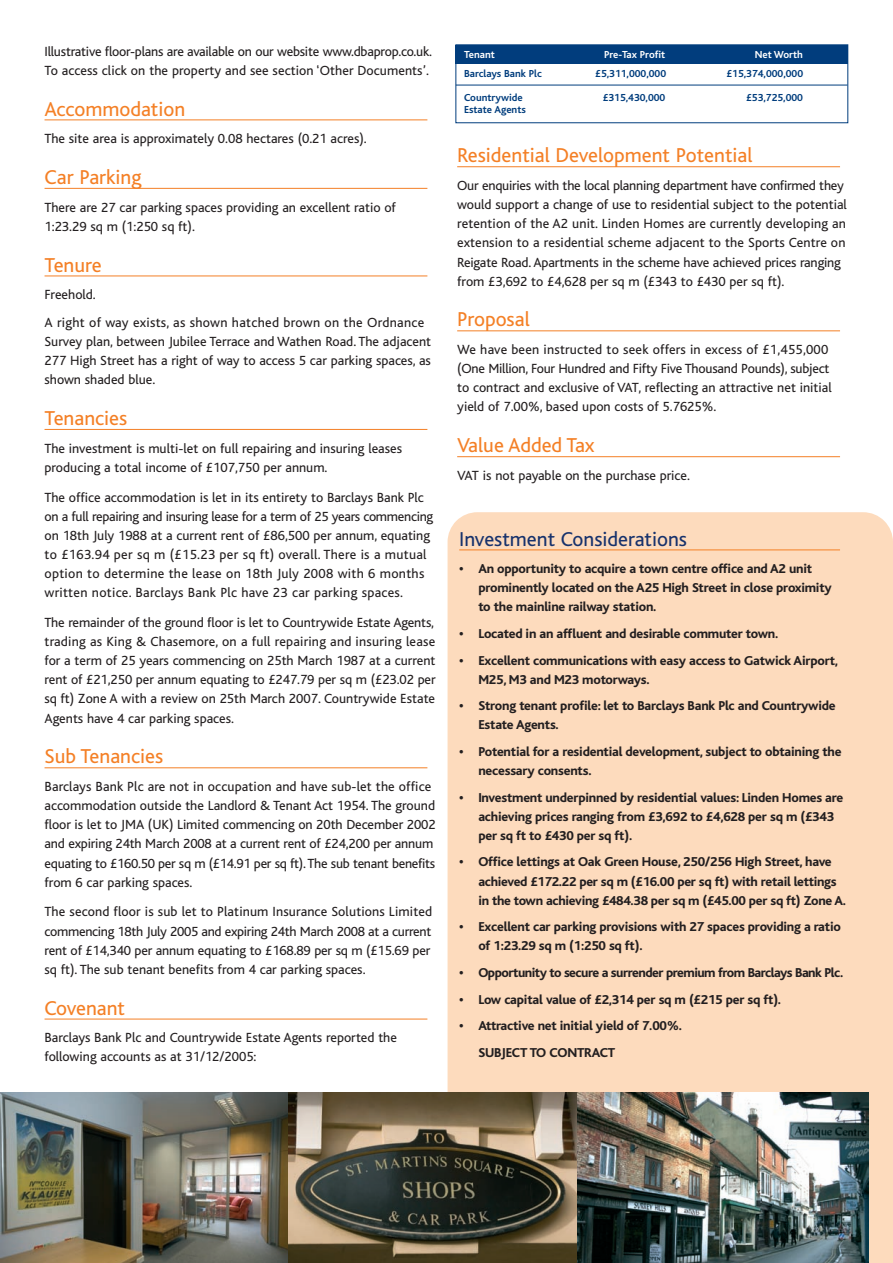
<style>
.page{position:relative;width:893px;height:1263px;background:#fff}
.page>*{position:absolute;margin:0;border:0;box-sizing:border-box;transform-origin:0 0}
.t1{font:21px "Bliss";color:#f48026}
.t2{font:21px "Bliss";color:#17326c}
.t3{font:13.8px/19.2px "Bliss";color:#231f20}
.t4{font:13.8px/27.6px "Bliss";letter-spacing:.02em;color:#231f20}
.t5{font:800 13.5px/19.2px "Bliss";letter-spacing:-.015em;color:#231f20}
.t6{font:800 13.5px "Bliss";letter-spacing:-.04em;color:#231f20}
.t7{font:700 10.65px/23.2px "Bliss";color:#013d7d;text-align:right}
.t8{font:700 10.65px "Bliss";color:#fff}
</style>
<div class="page">
<div style="left:448px;top:512px;width:445px;height:751px;background:#fddbbd"></div>
<hr style="left:45px;top:120px;width:382px;height:1px;background:#f48026">
<hr style="left:45px;top:188px;width:382px;height:1px;background:#f48026">
<hr style="left:45px;top:276px;width:382px;height:1px;background:#f48026">
<hr style="left:45px;top:429px;width:382px;height:1px;background:#f48026">
<hr style="left:45px;top:767px;width:382px;height:1px;background:#f48026">
<hr style="left:45px;top:1019px;width:382px;height:1px;background:#f48026">
<hr style="left:457px;top:166px;width:383px;height:1px;background:#f48026">
<hr style="left:457px;top:331px;width:383px;height:1px;background:#f48026">
<hr style="left:457px;top:456px;width:383px;height:1px;background:#f48026">
<hr style="left:459px;top:550px;width:381px;height:1px;background:#f48026">
<div style="left:455px;top:45px;width:393px;height:19px;background:#013d7d"></div>
<hr style="left:456px;top:85px;width:391px;height:1px;background:#013d7d">
<img style="left:0;top:1093px;width:289px;height:170px">
<svg style="left:289px;top:1093px;width:289px;height:170px;background:#605845"></svg>
<img style="left:578px;top:1093px;width:290px;height:170px">
<p class="t3" style="left:45px;top:43px;width:389px">Illustrative floor-plans are available on our website www.dbaprop.co.uk.<br>To access click on the property and see section ‘Other Documents’.</p>
<h1 class="t1" style="left:45px;top:102px;width:142px">Accommodation</h1>
<p class="t3" style="left:45px;top:131px;width:324px">The site area is approximately 0.08 hectares (0.21 acres).</p>
<h1 class="t1" style="left:45px;top:170px;width:99px">Car Parking</h1>
<p class="t3" style="left:45px;top:199px;width:353px">There are 27 car parking spaces providing an excellent ratio of<br>1:23.29 sq m (1:250 sq ft).</p>
<h1 class="t1" style="left:45px;top:258px;width:59px">Tenure</h1>
<p class="t4" style="left:45px;top:282px;width:381px">Freehold.<br>A right of way exists, as shown hatched brown on the Ordnance</p>
<p class="t3" style="left:45px;top:333px;width:388px;text-align:justify">Survey plan, between Jubilee Terrace and Wathen Road. The adjacent 277 High Street has a right of way to access 5 car parking spaces, as shown shaded blue.</p>
<h1 class="t1" style="left:45px;top:411px;width:84px">Tenancies</h1>
<p class="t3" style="left:45px;top:440px;width:359px">The investment is multi-let on full repairing and insuring leases producing a total income of £107,750 per annum.</p>
<p class="t3" style="left:45px;top:489px;width:390px">The office accommodation is let in its entirety to Barclays Bank Plc on a full repairing and insuring lease for a term of 25 years commencing on 18th July 1988 at a current rent of £86,500 per annum, equating to £163.94 per sq m (£15.23 per sq ft) overall. There is a mutual option to determine the lease on 18th July 2008 with 6 months written notice. Barclays Bank Plc have 23 car parking spaces.</p>
<p class="t3" style="left:45px;top:614px;width:393px;text-align:justify">The remainder of the ground floor is let to Countrywide Estate Agents, trading as King &amp; Chasemore, on a full repairing and insuring lease for a term of 25 years commencing on 25th March 1987 at a current rent of £21,250 per annum equating to £247.79 per sq m (£23.02 per sq ft) Zone A with a review on 25th March 2007. Countrywide Estate Agents have 4 car parking spaces.</p>
<h1 class="t1" style="left:45px;top:750px;width:120px">Sub Tenancies</h1>
<p class="t3" style="left:45px;top:778px;width:393px">Barclays Bank Plc are not in occupation and have sub-let the office accommodation outside the Landlord &amp; Tenant Act 1954. The ground floor is let to JMA (UK) Limited commencing on 20th December 2002 and expiring 24th March 2008 at a current rent of £24,200 per annum equating to £160.50 per sq m (£14.91 per sq ft). The sub tenant benefits from 6 car parking spaces.</p>
<p class="t3" style="left:45px;top:904px;width:389px">The second floor is sub let to Platinum Insurance Solutions Limited commencing 18th July 2005 and expiring 24th March 2008 at a current rent of £14,340 per annum equating to £168.89 per sq m (£15.69 per sq ft). The sub tenant benefits from 4 car parking spaces.</p>
<h1 class="t1" style="left:45px;top:1001px;width:82px">Covenant</h1>
<p class="t3" style="left:45px;top:1030px;width:354px">Barclays Bank Plc and Countrywide Estate Agents reported the following accounts as at 31/12/2005:</p>
<p class="t8" style="left:464px;top:51px;width:33px">Tenant</p>
<p class="t7" style="left:464px;top:63px;width:79px;text-align:left">Barclays Bank Plc<br>Countrywide</p>
<p class="t7" style="left:464px;top:99px;width:63px">Estate Agents</p>
<p class="t8" style="left:604px;top:51px;width:63px">Pre-Tax Profit</p>
<p class="t7" style="left:595px;top:63px;width:72px">£5,311,000,000 £315,430,000</p>
<p class="t8" style="left:755px;top:51px;width:50px">Net Worth</p>
<p class="t7" style="left:726px;top:63px;width:78px">£15,374,000,000 £53,725,000</p>
<h1 class="t1" style="left:457px;top:149px;width:297px">Residential Development Potential</h1>
<p class="t3" style="left:457px;top:178px;width:391px">Our enquiries with the local planning department have confirmed they would support a change of use to residential subject to the potential retention of the A2 unit. Linden Homes are currently developing an extension to a residential scheme adjacent to the Sports Centre on Reigate Road. Apartments in the scheme have achieved prices ranging from £3,692 to £4,628 per sq m (£343 to £430 per sq ft).</p>
<h1 class="t1" style="left:457px;top:313px;width:74px">Proposal</h1>
<p class="t3" style="left:457px;top:342px;width:376px">We have been instructed to seek offers in excess of £1,455,000 (One Million, Four Hundred and Fifty Five Thousand Pounds), subject to contract and exclusive of VAT, reflecting an attractive net initial yield of 7.00%, based upon costs of 5.7625%.</p>
<h1 class="t1" style="left:457px;top:438px;width:139px">Value Added Tax</h1>
<p class="t3" style="left:457px;top:467px;width:234px">VAT is not payable on the purchase price.</p>
<h1 class="t2" style="left:459px;top:532px;width:229px">Investment Considerations</h1>
<p class="t5" style="left:478px;top:561px;width:355px;text-indent:-19px">• An opportunity to acquire a town centre office and A2 unit prominently located on the A25 High Street in close proximity to the mainline railway station.</p>
<p class="t5" style="left:459px;top:625px;width:321px">• Located in an affluent and desirable commuter town.</p>
<p class="t5" style="left:478px;top:652px;width:361px;text-indent:-19px">• Excellent communications with easy access to Gatwick Airport,<br>M25, M3 and M23 motorways.</p>
<p class="t5" style="left:478px;top:698px;width:359px;text-indent:-19px">• Strong tenant profile: let to Barclays Bank Plc and Countrywide<br>Estate Agents.</p>
<p class="t5" style="left:478px;top:743px;width:365px;text-indent:-19px">• Potential for a residential development, subject to obtaining the necessary consents.</p>
<p class="t5" style="left:478px;top:789px;width:367px;text-indent:-19px">• Investment underpinned by residential values: Linden Homes are achieving prices ranging from £3,692 to £4,628 per sq m (£343 per sq ft to £430 per sq ft).</p>
<p class="t5" style="left:478px;top:854px;width:369px;text-indent:-19px">• Office lettings at Oak Green House, 250/256 High Street, have achieved £172.22 per sq m (£16.00 per sq ft) with retail lettings in the town achieving £484.38 per sq m (£45.00 per sq ft) Zone A.</p>
<p class="t5" style="left:478px;top:919px;width:364px;text-indent:-19px">• Excellent car parking provisions with 27 spaces providing a ratio of 1:23.29 sq m (1:250 sq ft).</p>
<p class="t6" style="left:459px;top:968px;width:385px">• Opportunity to secure a surrender premium from Barclays Bank Plc.</p>
<p class="t5" style="left:459px;top:991px;width:323px">• Low capital value of £2,314 per sq m (£215 per sq ft).</p>
<p class="t5" style="left:478px;top:1014px;width:205px;line-height:26.5px;text-indent:-19px">• Attractive net initial yield of 7.00%.<br>SUBJECT TO CONTRACT</p>
</div>
